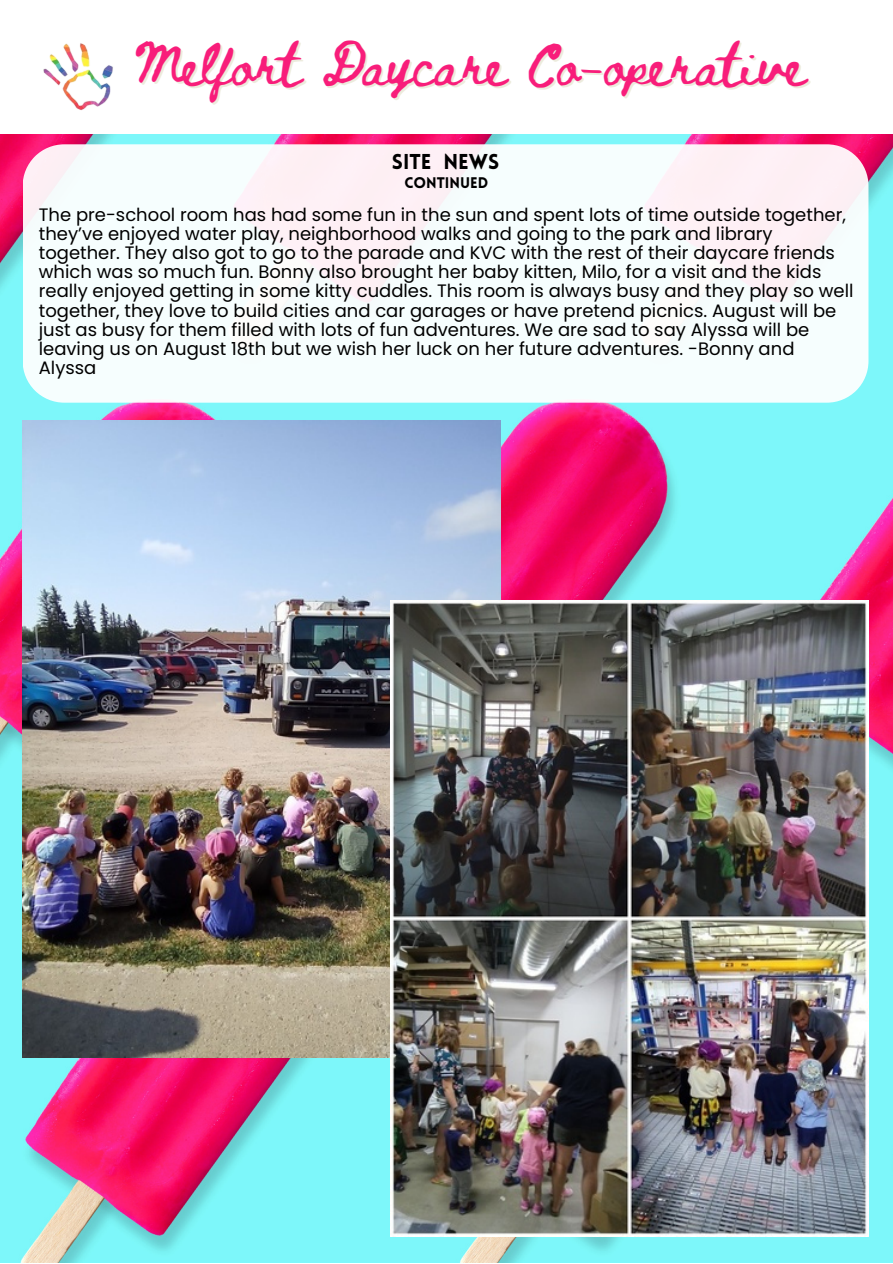
<style>
.page{position:relative;width:893px;height:1264px;background:#fff}
.page>*{position:absolute;margin:0;border:0;box-sizing:border-box;transform-origin:0 0}
.t1{font:42.15px "Beth Ellen";color:#f81d7a}
.t2{font:900 21px "Lovelo";color:#000}
.t3{font:18px/19px "Poppins";color:#000}
.t4{font:900 15px "Lovelo";color:#000}
</style>
<div class="page">
<img style="left:0;top:134px;width:892px;height:1128px">
<svg style="left:23px;top:144px;width:845px;height:258px;fill:#f6fefe"></svg>
<img style="left:43px;top:43px;width:70px;height:67px">
<img style="left:23px;top:420px;width:477px;height:637px">
<img style="left:390px;top:600px;width:478px;height:636px">
<p class="t1" style="left:134px;top:45px;width:672px">Melfort Daycare Co-operative</p>
<p class="t2" style="left:392px;top:154px;width:109px">SITE NEWS</p>
<p class="t4" style="left:404px;top:177px;width:85px">CONTINUED</p>
<p class="t3" style="left:39px;top:205px;width:816px">The pre-school room has had some fun in the sun and spent lots of time outside together, they’ve enjoyed water play, neighborhood walks and going to the park and library together. They also got to go to the parade and KVC with the rest of their daycare friends which was so much fun. Bonny also brought her baby kitten, Milo, for a visit and the kids really enjoyed getting in some kitty cuddles. This room is always busy and they play so well together, they love to build cities and car garages or have pretend picnics. August will be just as busy for them filled with lots of fun adventures. We are sad to say Alyssa will be leaving us on August 18th but we wish her luck on her future adventures. -Bonny and Alyssa</p>
</div>
